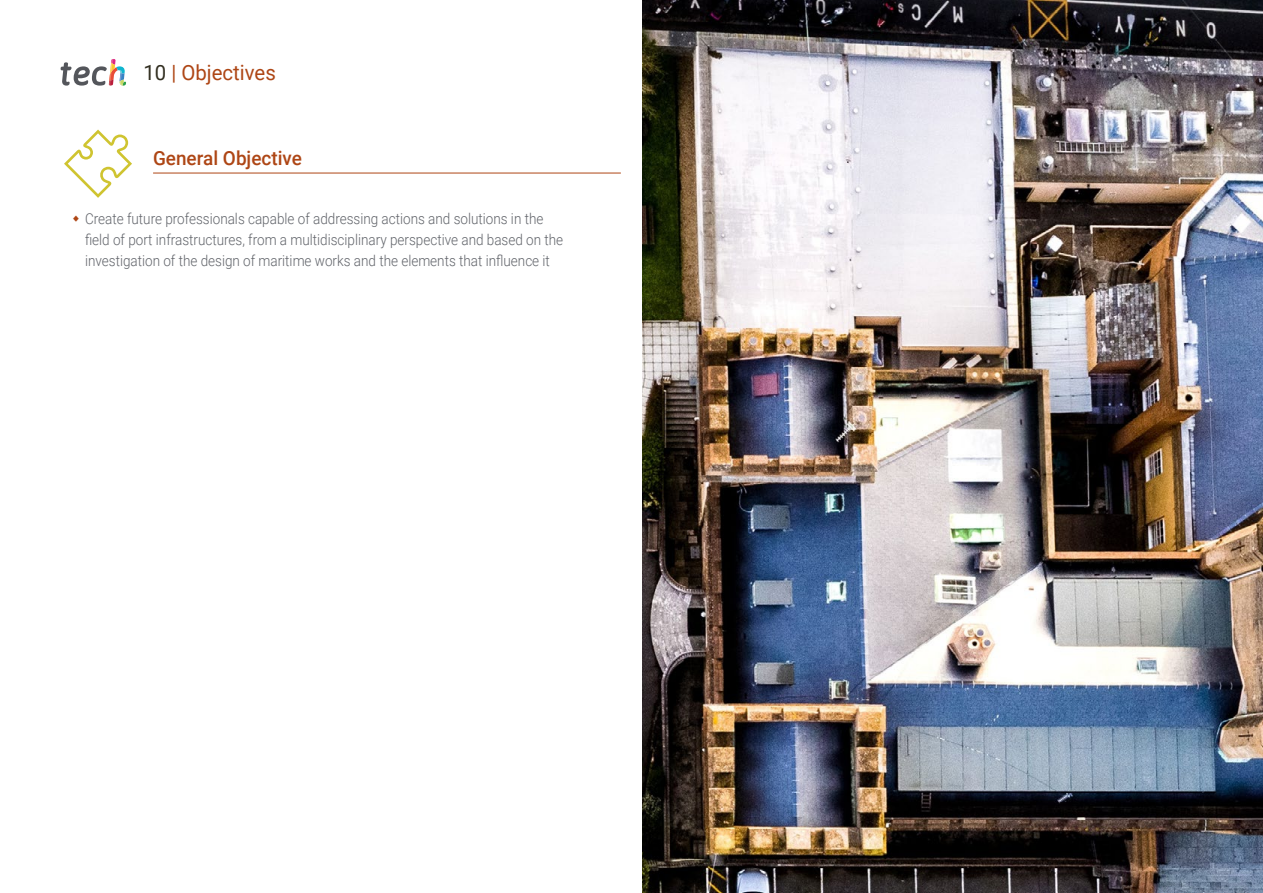
<style>
.page{position:relative;width:1263px;height:893px;background:#fff}
.page>*{position:absolute;margin:0;border:0;box-sizing:border-box;transform-origin:0 0}
.t1{font:21px "Roboto";color:#ae4615}
.t2{font:500 19.5px "Roboto";color:#ae4615}
.t3{font:300 15px/21px "Roboto";color:#61646a;scale:.9 1}
.s1{color:#312e20}
</style>
<div class="page">
<svg style="left:64px;top:130px;width:68px;height:68px"></svg>
<img style="left:642px;top:0;width:621px;height:893px">
<svg style="left:61px;top:59px;width:65px;height:27px"></svg>
<hr style="left:153px;top:173px;width:468px;height:1px;background:#ae4615">
<h1 class="t1" style="left:144px;top:57px;width:134px"><span class="s1">10</span> | Objectives</h1>
<h2 class="t2" style="left:153px;top:144px;width:150px">General Objective</h2>
<p class="t3" style="left:85px;top:207px;width:533px">Create future professionals capable of addressing actions and solutions in the field of port infrastructures, from a multidisciplinary perspective and based on the investigation of the design of maritime works and the elements that influence it</p>
</div>
